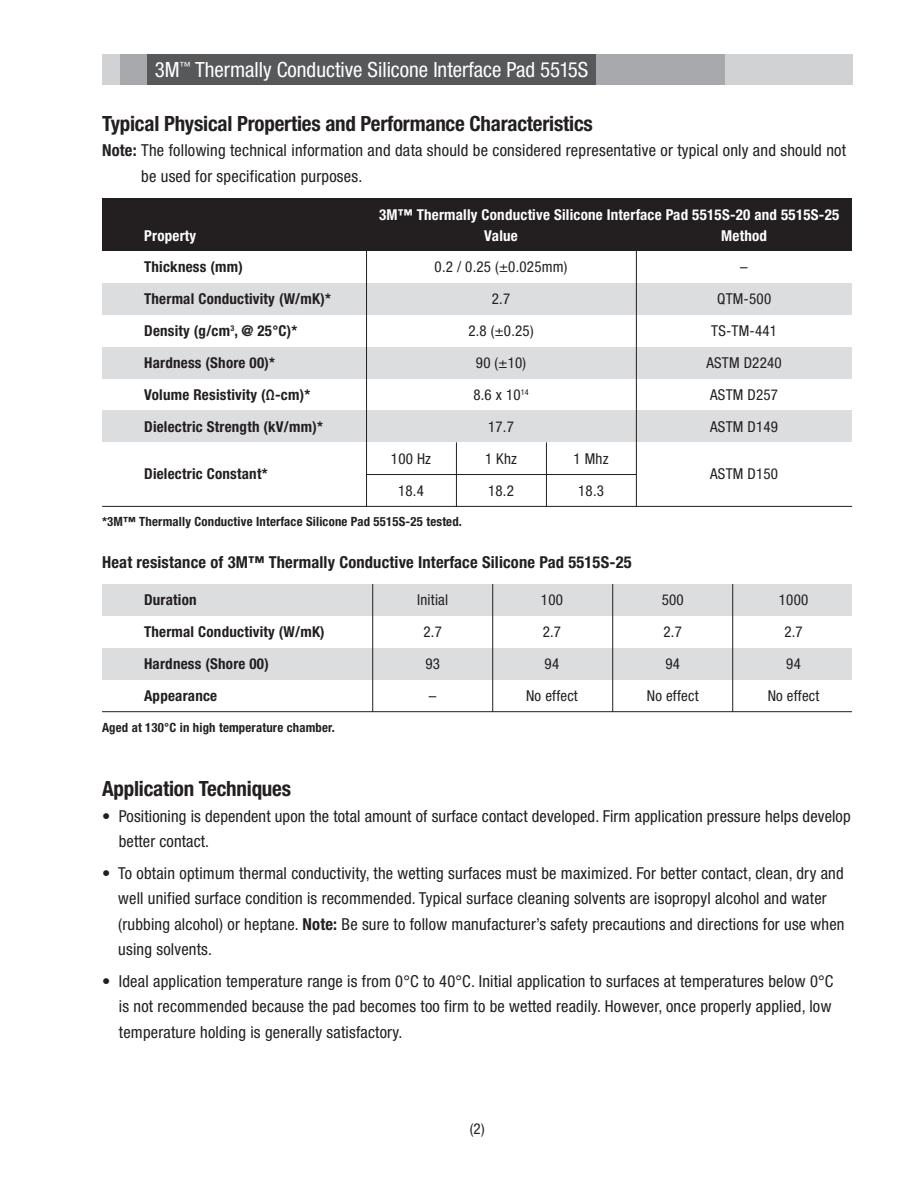
<style>
.page{position:relative;width:918px;height:1188px;background:#fff}
.page>*{position:absolute;margin:0;border:0;box-sizing:border-box;transform-origin:0 0}
.t1{font:700 condensed 21px "Helvetica Neue LT Std";letter-spacing:-.01em;color:#231f20}
.t2{font:condensed 21px "Helvetica Neue LT Std";color:#fff}
.t3{font:condensed 16.5px/25.5px "Helvetica Neue LT Std";letter-spacing:.01em;color:#231f20}
.t4{font:700 condensed 16.5px "Helvetica Neue LT Std";letter-spacing:.01em;color:#231f20}
.t5{font:700 condensed 15px "Helvetica Neue LT Std";letter-spacing:.015em;color:#231f20}
.t6{font:condensed 15px "Helvetica Neue LT Std";letter-spacing:.015em;color:#231f20}
.t7{font:700 condensed 15px "Helvetica Neue LT Std";letter-spacing:.015em;color:#fff}
.t8{font:700 condensed 12.75px "Helvetica Neue LT Std";letter-spacing:.015em;color:#231f20}
.s1{font-weight:700}
</style>
<div class="page">
<div style="left:724px;top:54px;width:128px;height:30px;background:#d1d2d4"></div>
<div style="left:596px;top:54px;width:128px;height:30px;background:#a8a9ad"></div>
<div style="left:102px;top:54px;width:18px;height:30px;background:#d1d2d4"></div>
<div style="left:120px;top:54px;width:27px;height:30px;background:#a8a9ad"></div>
<div style="left:147px;top:54px;width:449px;height:30px;background:#57585a"></div>
<div style="left:102px;top:410px;width:750px;height:32px;background:#dcdddf"></div>
<div style="left:102px;top:347px;width:750px;height:32px;background:#dcdddf"></div>
<div style="left:102px;top:283px;width:750px;height:32px;background:#dcdddf"></div>
<div style="left:102px;top:198px;width:750px;height:53px;background:#231f20"></div>
<hr style="left:366px;top:474px;width:270px;height:1px;background:#231f20">
<hr style="left:102px;top:506px;width:750px;height:1px;background:#231f20">
<hr style="left:366px;top:242px;width:1px;height:264px;background:#231f20">
<hr style="left:636px;top:251px;width:1px;height:255px;background:#231f20">
<hr style="left:456px;top:442px;width:1px;height:65px;background:#231f20">
<div style="left:102px;top:648px;width:750px;height:32px;background:#dcdddf"></div>
<div style="left:102px;top:584px;width:750px;height:32px;background:#dcdddf"></div>
<hr style="left:102px;top:711px;width:750px;height:1px;background:#231f20">
<hr style="left:372px;top:584px;width:1px;height:128px;background:#231f20">
<hr style="left:492px;top:584px;width:1px;height:128px;background:#231f20">
<hr style="left:612px;top:584px;width:1px;height:128px;background:#231f20">
<hr style="left:732px;top:584px;width:1px;height:128px;background:#231f20">
<hr style="left:546px;top:442px;width:1px;height:65px;background:#231f20">
<p class="t2" style="left:155px;top:57px;width:435px">3M<sup>™</sup> Thermally Conductive Silicone Interface Pad 5515S</p>
<p class="t1" style="left:102px;top:110px;width:492px">Typical Physical Properties and Performance Characteristics</p>
<p class="t3" style="left:141px;top:137px;width:706px;text-indent:-39px"><span class="s1">Note:</span> The following technical information and data should be considered representative or typical only and should not be used for specification purposes.</p>
<p class="t7" style="left:379px;top:205px;width:462px">3M™ Thermally Conductive Silicone Interface Pad 5515S-20 and 5515S-25</p>
<p class="t7" style="left:144px;top:226px;width:54px">Property</p>
<p class="t7" style="left:484px;top:226px;width:35px">Value</p>
<p class="t7" style="left:721px;top:226px;width:47px">Method</p>
<p class="t5" style="left:144px;top:258px;width:100px">Thickness (mm)</p>
<p class="t6" style="left:435px;top:258px;width:134px">0.2 / 0.25 (±0.025mm)</p>
<p class="t6" style="left:740px;top:258px;width:9px">–</p>
<p class="t5" style="left:144px;top:290px;width:188px">Thermal Conductivity (W/mK)*</p>
<p class="t6" style="left:492px;top:290px;width:20px">2.7</p>
<p class="t6" style="left:717px;top:290px;width:56px">QTM-500</p>
<p class="t5" style="left:144px;top:322px;width:155px">Density (g/cm<sup>3</sup>, @ 25°C)*</p>
<p class="t6" style="left:468px;top:322px;width:67px">2.8 (±0.25)</p>
<p class="t6" style="left:711px;top:322px;width:67px">TS-TM-441</p>
<p class="t5" style="left:144px;top:354px;width:132px">Hardness (Shore 00)*</p>
<p class="t6" style="left:476px;top:354px;width:52px">90 (±10)</p>
<p class="t6" style="left:707px;top:354px;width:77px">ASTM D2240</p>
<p class="t5" style="left:144px;top:385px;width:168px">Volume Resistivity (Ω-cm)*</p>
<p class="t6" style="left:473px;top:386px;width:57px">8.6 x 10<sup>14</sup></p>
<p class="t6" style="left:710px;top:386px;width:69px">ASTM D257</p>
<p class="t5" style="left:144px;top:417px;width:180px">Dielectric Strength (kV/mm)*</p>
<p class="t6" style="left:488px;top:418px;width:27px">17.7</p>
<p class="t6" style="left:710px;top:418px;width:69px">ASTM D149</p>
<p class="t5" style="left:144px;top:465px;width:125px">Dielectric Constant*</p>
<p class="t6" style="left:391px;top:450px;width:42px">100 Hz</p>
<p class="t6" style="left:485px;top:450px;width:33px">1 Khz</p>
<p class="t6" style="left:574px;top:450px;width:37px">1 Mhz</p>
<p class="t6" style="left:710px;top:465px;width:69px">ASTM D150</p>
<p class="t6" style="left:398px;top:482px;width:27px">18.4</p>
<p class="t6" style="left:488px;top:482px;width:27px">18.2</p>
<p class="t6" style="left:578px;top:482px;width:27px">18.3</p>
<p class="t8" style="left:102px;top:514px;width:361px">*3M™ Thermally Conductive Interface Silicone Pad 5515S-25 tested.</p>
<p class="t4" style="left:102px;top:552px;width:531px">Heat resistance of 3M™ Thermally Conductive Interface Silicone Pad 5515S-25</p>
<p class="t5" style="left:144px;top:591px;width:54px">Duration</p>
<p class="t6" style="left:417px;top:591px;width:33px">Initial</p>
<p class="t6" style="left:541px;top:591px;width:24px">100</p>
<p class="t6" style="left:662px;top:591px;width:24px">500</p>
<p class="t6" style="left:779px;top:591px;width:31px">1000</p>
<p class="t5" style="left:144px;top:623px;width:182px">Thermal Conductivity (W/mK)</p>
<p class="t6" style="left:423px;top:623px;width:20px">2.7</p>
<p class="t6" style="left:543px;top:623px;width:20px">2.7</p>
<p class="t6" style="left:663px;top:623px;width:20px">2.7</p>
<p class="t6" style="left:784px;top:623px;width:20px">2.7</p>
<p class="t5" style="left:144px;top:655px;width:126px">Hardness (Shore 00)</p>
<p class="t6" style="left:425px;top:655px;width:16px">93</p>
<p class="t6" style="left:545px;top:655px;width:16px">94</p>
<p class="t6" style="left:665px;top:655px;width:16px">94</p>
<p class="t6" style="left:786px;top:655px;width:16px">94</p>
<p class="t5" style="left:144px;top:686px;width:75px">Appearance</p>
<p class="t6" style="left:429px;top:687px;width:9px">–</p>
<p class="t6" style="left:526px;top:687px;width:53px">No effect</p>
<p class="t6" style="left:647px;top:687px;width:53px">No effect</p>
<p class="t6" style="left:768px;top:687px;width:53px">No effect</p>
<p class="t8" style="left:102px;top:719px;width:234px">Aged at 130°C in high temperature chamber.</p>
<p class="t1" style="left:102px;top:776px;width:191px">Application Techniques</p>
<p class="t3" style="left:119px;top:803px;width:733px;text-indent:-17px">• Positioning is dependent upon the total amount of surface contact developed. Firm application pressure helps develop better contact.</p>
<p class="t3" style="left:118px;top:860px;width:728px;text-indent:-16px">• To obtain optimum thermal conductivity, the wetting surfaces must be maximized. For better contact, clean, dry and well unified surface condition is recommended. Typical surface cleaning solvents are isopropyl alcohol and water (rubbing alcohol) or heptane. <span class="s1">Note:</span> Be sure to follow manufacturer’s safety precautions and directions for use when using solvents.</p>
<p class="t3" style="left:119px;top:968px;width:716px;text-indent:-17px">• Ideal application temperature range is from 0°C to 40°C. Initial application to surfaces at temperatures below 0°C is not recommended because the pad becomes too firm to be wetted readily. However, once properly applied, low temperature holding is generally satisfactory.</p>
<p class="t6" style="left:470px;top:1120px;width:17px">(2)</p>
</div>
